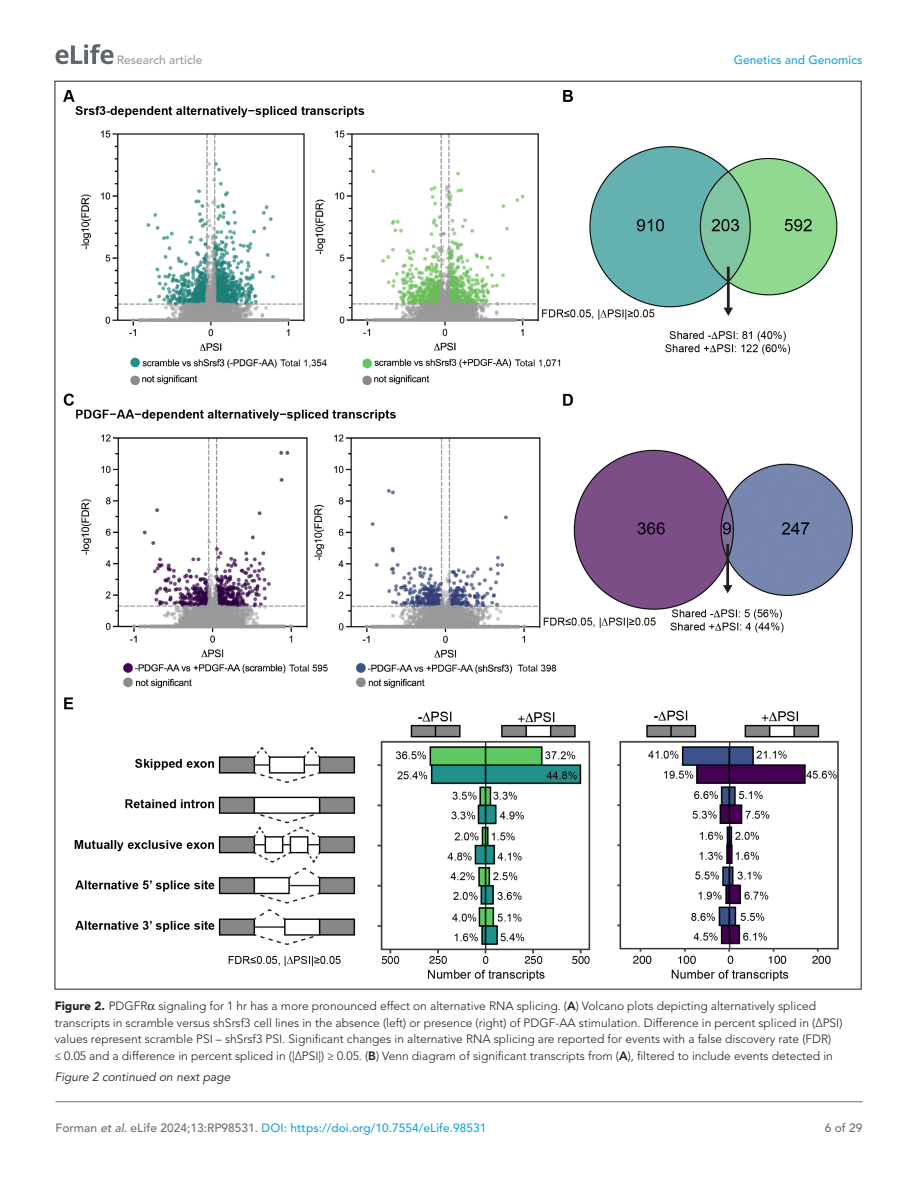
<style>
.page{position:relative;width:918px;height:1188px;background:#fff}
.page>*{position:absolute;margin:0;border:0;box-sizing:border-box;transform-origin:0 0}
.t1{font:300 12px/16.5px "Avenir LT Std";color:#231f20}
.t2{font:500 12px "Avenir LT Std";color:#1ea4d7}
.t3{font:italic 12px "Avenir LT Std";color:#231f20}
.t4{font:500 12px "Avenir LT Std";color:#9a9a9a}
.t5{font:500 12px "Avenir LT Std";color:#6e6e70}
.s1{font-weight:900}
.s2{font-weight:800}
.s3{color:#6e6e70}
.s4{font-style:italic;color:#6e6e70}
</style>
<div class="page">
<svg style="left:56px;top:44px;width:58px;height:20px"></svg>
<hr style="left:56px;top:1101px;width:806px;height:1px;background:#6e6e70">
<img style="left:64px;top:90px;width:788px;height:890px">
<p class="t4" style="left:117px;top:53px;width:87px">Research article</p>
<p class="t2" style="left:734px;top:53px;width:130px">Genetics and Genomics</p>
<p class="t1" style="left:55px;top:998px;width:789px"><span class="s1">Figure 2.</span> PDGFR signaling for 1 hr has a more pronounced effect on alternative RNA splicing. (<span class="s2">A</span>) Volcano plots depicting alternatively spliced transcripts in scramble versus shSrsf3 cell lines in the absence (left) or presence (right) of PDGF-AA stimulation. Difference in percent spliced in (ΔPSI) values represent scramble PSI – shSrsf3 PSI. Significant changes in alternative RNA splicing are reported for events with a false discovery rate (FDR)<br>≤ 0.05 and a difference in percent spliced in (|ΔPSI|) ≥ 0.05. (<span class="s2">B</span>) Venn diagram of significant transcripts from (<span class="s2">A</span>), filtered to include events detected in</p>
<p class="t3" style="left:55px;top:1070px;width:177px">Figure 2 continued on next page</p>
<p class="t2" style="left:56px;top:1121px;width:433px"><span class="s3">Forman</span> <span class="s4">et al</span><span class="s3">. eLife 2024;13:RP98531.</span> DOI: https://doi.org/10.7554/eLife.98531</p>
<p class="t5" style="left:825px;top:1121px;width:39px">6 of 29</p>
</div>
